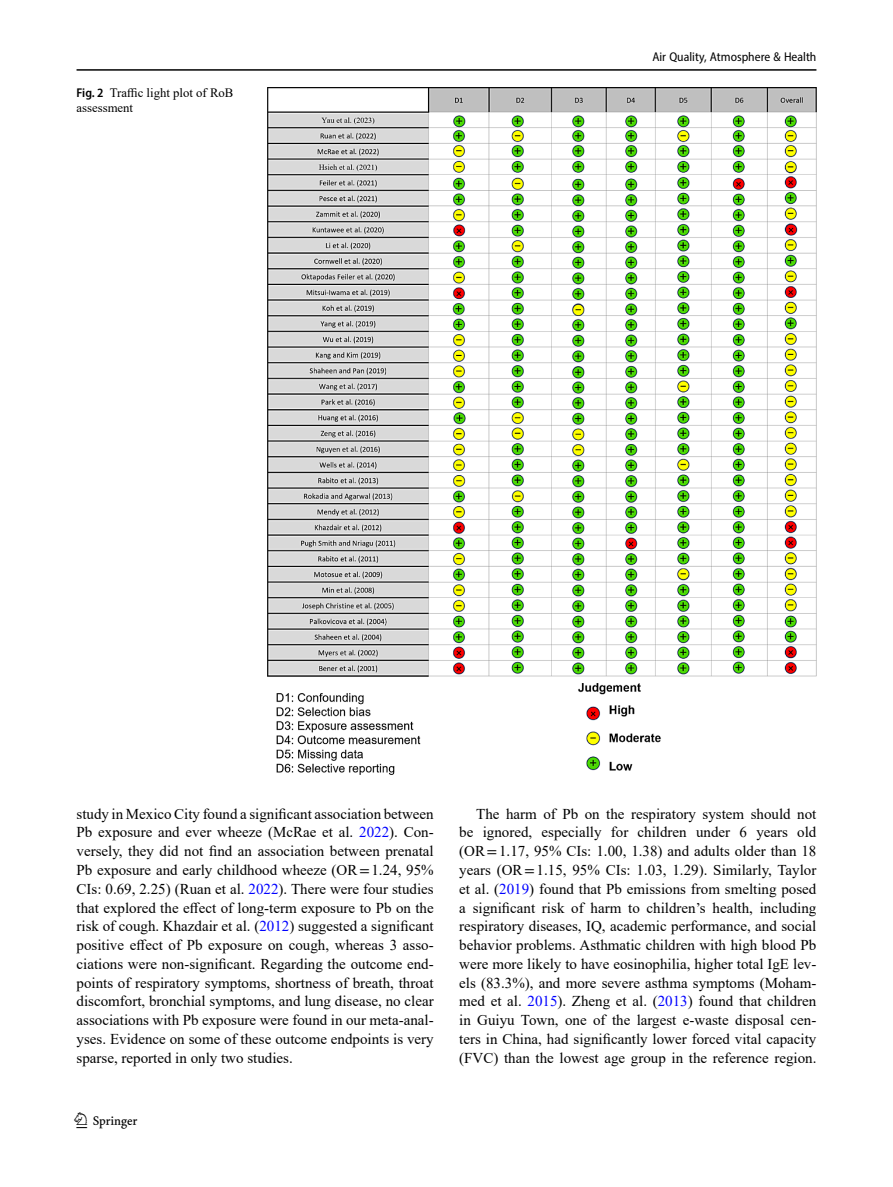
<style>
.page{position:relative;width:893px;height:1187px;background:#fff}
.page>*{position:absolute;margin:0;border:0;box-sizing:border-box;transform-origin:0 0}
.t1{font:22.5px "Springnew";color:#000}
.Body_Text_Indent{font:15px/18.8px "Times New Roman";color:#000;text-align:justify}
.Figure_Caption_Side{font:12.75px/15px "Times New Roman";color:#000}
.t2{font:semi-condensed 12.75px "Myriad Pro";color:#000}
.s1{font-family:"Myriad Pro";font-weight:600;font-stretch:semi-condensed}
.s2{color:#00f}
.s3{font-family:"STIX"}
</style>
<div class="page">
<hr style="left:77px;top:69px;width:739px;height:2px;background:#000">
<img style="left:268px;top:87px;width:548px;height:687px">
<p class="Figure_Caption_Side" style="left:77px;top:84px;width:158px"><span class="s1">Fig. 2</span> Traffic light plot of RoB assessment</p>
<p class="t2" style="left:652px;top:49px;width:166px">Air Quality, Atmosphere &amp; Health</p>
<p class="Body_Text_Indent" style="left:77px;top:803px;width:359px">study in Mexico City found a significant association between Pb exposure and ever wheeze (McRae et al. <span class="s2">2022</span>). Con&shy;versely, they did not find an association between prenatal Pb exposure and early childhood wheeze (OR<span class="s3">=</span>1.24, 95% CIs: 0.69, 2.25) (Ruan et al. <span class="s2">2022</span>). There were four studies that explored the effect of long-term exposure to Pb on the risk of cough. Khazdair et al. (<span class="s2">2012</span>) suggested a significant positive effect of Pb exposure on cough, whereas 3 asso&shy;ciations were non-significant. Regarding the outcome end&shy;points of respiratory symptoms, shortness of breath, throat discomfort, bronchial symptoms, and lung disease, no clear associations with Pb exposure were found in our meta-anal&shy;yses. Evidence on some of these outcome endpoints is very sparse, reported in only two studies.</p>
<h1 class="t1" style="left:77px;top:1107px;width:63px">1 3</h1>
<p class="Body_Text_Indent" style="left:459px;top:803px;width:359px;text-indent:17px">The harm of Pb on the respiratory system should not be ignored, especially for children under 6 years old (OR<span class="s3">=</span>1.17, 95% CIs: 1.00, 1.38) and adults older than 18 years (OR<span class="s3">=</span>1.15, 95% CIs: 1.03, 1.29). Similarly, Taylor et al. (<span class="s2">2019</span>) found that Pb emissions from smelting posed a significant risk of harm to children’s health, including respiratory diseases, IQ, academic performance, and social behavior problems. Asthmatic children with high blood Pb were more likely to have eosinophilia, higher total IgE lev&shy;els (83.3%), and more severe asthma symptoms (Moham&shy;med et al. <span class="s2">2015</span>). Zheng et al. (<span class="s2">2013</span>) found that children in Guiyu Town, one of the largest e-waste disposal cen&shy;ters in China, had significantly lower forced vital capacity (FVC) than the lowest age group in the reference region.</p>
</div>
